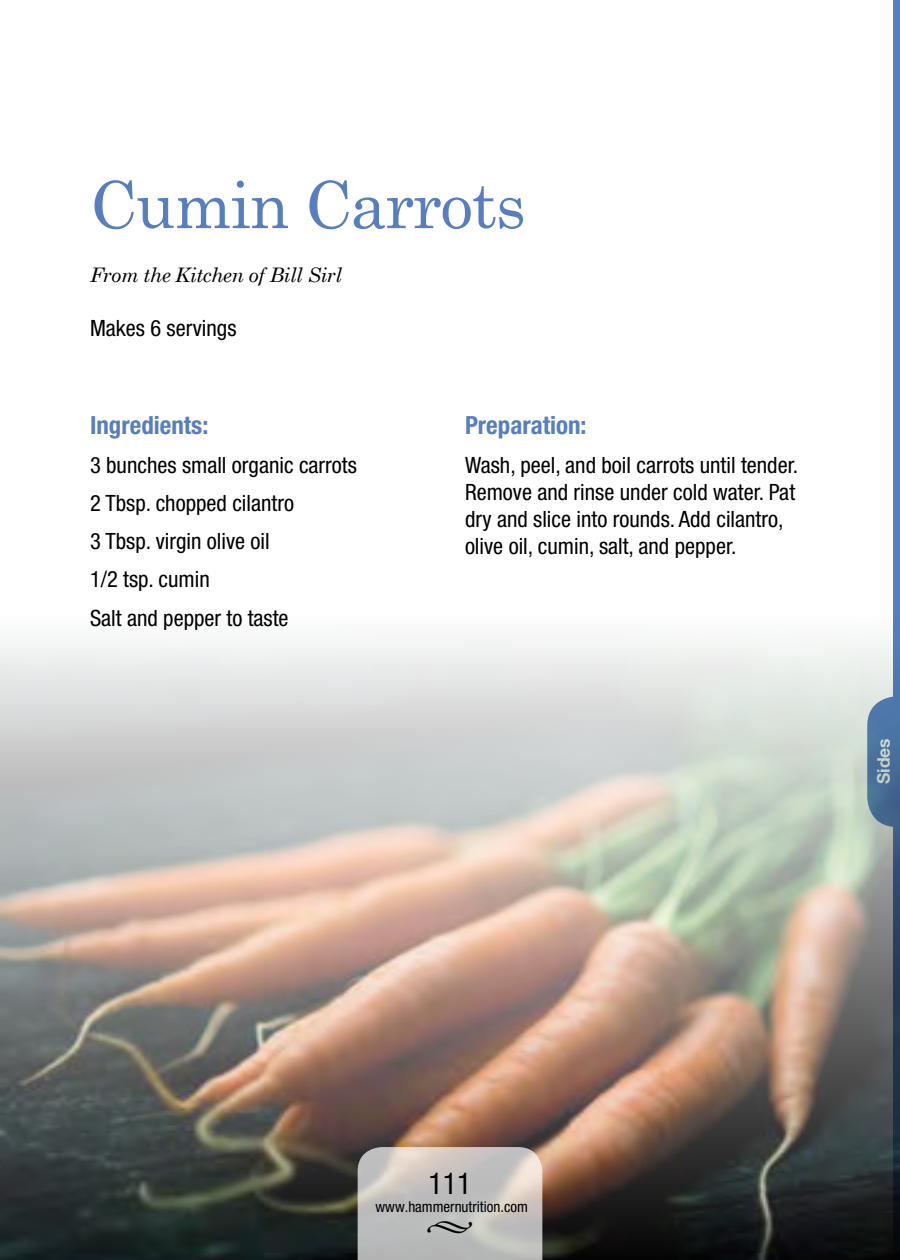
<style>
.page{position:relative;width:900px;height:1260px;background:#fff}
.page>*{position:absolute;margin:0;border:0;box-sizing:border-box;transform-origin:0 0}
.Recipe_Title{font:65px "Century Schoolbook";letter-spacing:-.02em;color:#567ec0}
.t1{font:condensed 30px "Helvetica Neue";color:#000}
.t2{font:30px "Minion Pro";color:#000}
.Recipe_SubHead{font:700 condensed 25px "Helvetica Neue";color:#567ec0}
.Ingredients_body_cop{font:condensed 22.5px/27px "Helvetica Neue LT Std";color:#000}
.Servings{font:condensed 22.5px "Helvetica Neue LT Std";color:#000}
.Recipe_Author{font:italic 20px "Century Schoolbook";letter-spacing:-.02em;color:#000}
.t3{font:700 17.5px "Helvetica Neue LT Std";color:#fff}
.t4{font:condensed 15px "Helvetica Neue";color:#000}
</style>
<div class="page">
<div style="left:893px;top:0;width:7px;height:1260px;background:#567ec0"></div>
<img style="left:0;top:639px;width:900px;height:621px">
<svg style="left:358px;top:1147px;width:184px;height:113px;background:#c3c0bd"></svg>
<img style="left:0;top:693px;width:1px;height:567px">
<p class="Recipe_Title" style="left:90px;top:164px;width:437px">Cumin Carrots</p>
<p class="Recipe_Author" style="left:90px;top:263px;width:254px">From the Kitchen of Bill Sirl</p>
<p class="Servings" style="left:90px;top:315px;width:148px">Makes 6 servings</p>
<p class="Recipe_SubHead" style="left:90px;top:410px;width:120px">Ingredients:</p>
<p class="Ingredients_body_cop" style="left:90px;top:451px;width:268px">3 bunches small organic carrots</p>
<p class="Ingredients_body_cop" style="left:90px;top:489px;width:206px">2 Tbsp. chopped cilantro</p>
<p class="Ingredients_body_cop" style="left:90px;top:527px;width:181px">3 Tbsp. virgin olive oil</p>
<p class="Ingredients_body_cop" style="left:90px;top:566px;width:121px">1/2 tsp. cumin</p>
<p class="Ingredients_body_cop" style="left:90px;top:604px;width:200px">Salt and pepper to taste</p>
<p class="Recipe_SubHead" style="left:465px;top:410px;width:123px">Preparation:</p>
<p class="Ingredients_body_cop" style="left:465px;top:451px;width:335px">Wash, peel, and boil carrots until tender.<br>Remove and rinse under cold water. Pat dry and slice into rounds. Add cilantro, olive oil, cumin, salt, and pepper.</p>
<p class="t3" style="left:873px;top:784px;width:48px;rotate:-90deg">Sides</p>
<p class="t1" style="left:428px;top:1166px;width:45px">111</p>
<p class="t2" style="left:426px;top:1205px;width:50px">•</p>
<p class="t4" style="left:376px;top:1198px;width:154px">www.hammernutrition.com</p>
</div>
